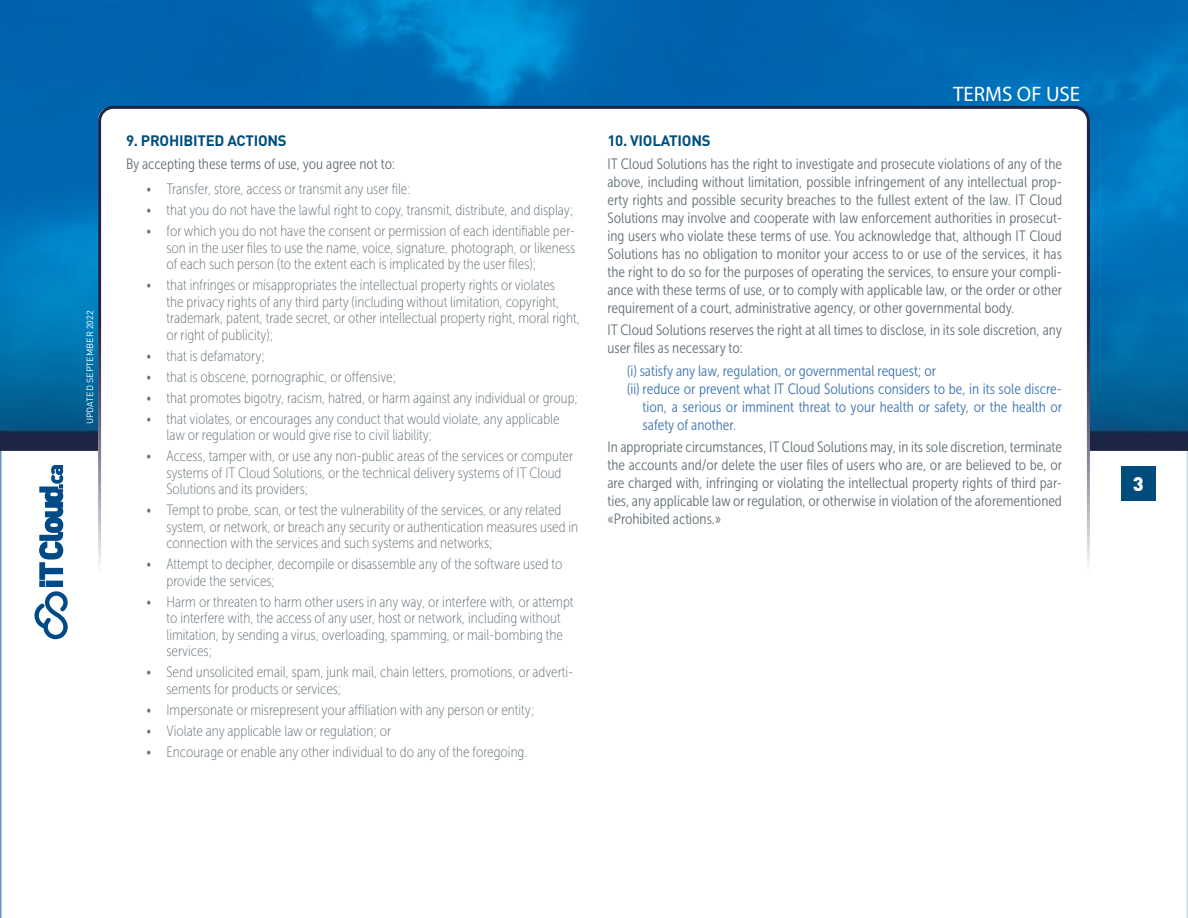
<style>
.page{position:relative;width:1188px;height:918px;background:#fff}
.page>*{position:absolute;margin:0;border:0;box-sizing:border-box;transform-origin:0 0}
.t1{font:21px "Myriad Pro";color:#fff}
.t2{font:900 19.5px "DIN Pro";color:#fff}
.t3{font:15px/16.5px "Museo Sans Cond 100";color:#66737a}
.texte_courant{font:15px/18px "Museo Sans Cond 300";color:#66737a;text-align:justify}
.texte_courant-2{font:15px/18px "Museo Sans Cond 300";color:#4378b3;text-align:justify}
.Titre1{font:700 15px "DIN Pro";letter-spacing:-.015em;color:#004d7d}
.t4{font:9px "DIN Pro";color:#fff}
</style>
<div class="page">
<img style="left:0;top:0;width:1188px;height:918px">
<div style="left:1121px;top:466px;width:34px;height:35px;background:#004d7d"></div>
<svg style="left:34px;top:465px;width:34px;height:174px"></svg>
<div style="left:98px;top:107px;width:990px;height:404px;background:#fff;border-radius:13px"></div>
<p class="t4" style="left:84px;top:424px;width:115px;rotate:-90deg">UPDATED SEPTEMBER 2022</p>
<p class="Titre1" style="left:126px;top:131px;width:162px">9. PROHIBITED ACTIONS</p>
<p class="texte_courant" style="left:126px;top:155px;width:270px">By accepting these terms of use, you agree not to:</p>
<p class="t3" style="left:146px;top:181px;width:265px">• Transfer, store, access or transmit any user file:</p>
<p class="t3" style="left:146px;top:202px;width:429px">• that you do not have the lawful right to copy, transmit, distribute, and display;</p>
<p class="t3" style="left:166px;top:223px;width:410px;text-align:justify;text-indent:-20px">• for which you do not have the consent or permission of each identifiable per&shy;son in the user files to use the name, voice, signature, photograph, or likeness of each such person (to the extent each is implicated by the user files);</p>
<p class="t3" style="left:166px;top:277px;width:415px;text-indent:-20px">• that infringes or misappropriates the intellectual property rights or violates<br>the privacy rights of any third party (including without limitation, copyright, trademark, patent, trade secret, or other intellectual property right, moral right, or right of publicity);</p>
<p class="t3" style="left:146px;top:348px;width:120px">• that is defamatory;</p>
<p class="t3" style="left:146px;top:369px;width:251px">• that is obscene, pornographic, or offensive;</p>
<p class="t3" style="left:146px;top:390px;width:433px">• that promotes bigotry, racism, hatred, or harm against any individual or group;</p>
<p class="t3" style="left:166px;top:411px;width:395px;text-indent:-20px">• that violates, or encourages any conduct that would violate, any applicable law or regulation or would give rise to civil liability;</p>
<p class="t3" style="left:166px;top:448px;width:408px;text-indent:-20px">• Access, tamper with, or use any non-public areas of the services or computer systems of IT Cloud Solutions, or the technical delivery systems of IT Cloud<br>Solutions and its providers;</p>
<p class="t3" style="left:166px;top:502px;width:413px;text-indent:-20px">• Tempt to probe, scan, or test the vulnerability of the services, or any related system, or network, or breach any security or authentication measures used in connection with the services and such systems and networks;</p>
<p class="t3" style="left:166px;top:556px;width:397px;text-indent:-20px">• Attempt to decipher, decompile or disassemble any of the software used to provide the services;</p>
<p class="t3" style="left:166px;top:594px;width:409px;text-indent:-20px">• Harm or threaten to harm other users in any way, or interfere with, or attempt to interfere with, the access of any user, host or network, including without limitation, by sending a virus, overloading, spamming, or mail-bombing the services;</p>
<p class="t3" style="left:166px;top:664px;width:408px;text-indent:-20px">• Send unsolicited email, spam, junk mail, chain letters, promotions, or adverti&shy;sements for products or services;</p>
<p class="t3" style="left:146px;top:702px;width:390px">• Impersonate or misrepresent your affiliation with any person or entity;</p>
<p class="t3" style="left:146px;top:723px;width:247px">• Violate any applicable law or regulation; or</p>
<p class="t3" style="left:146px;top:744px;width:382px">• Encourage or enable any other individual to do any of the foregoing.</p>
<h1 class="t1" style="left:953px;top:81px;width:129px">TERMS OF USE</h1>
<p class="Titre1" style="left:608px;top:131px;width:105px">10. VIOLATIONS</p>
<p class="texte_courant" style="left:608px;top:155px;width:456px">IT Cloud Solutions has the right to investigate and prosecute violations of any of the above, including without limitation, possible infringement of any intellectual prop&shy;erty rights and possible security breaches to the fullest extent of the law. IT Cloud Solutions may involve and cooperate with law enforcement authorities in prosecut&shy;ing users who violate these terms of use. You acknowledge that, although IT Cloud Solutions has no obligation to monitor your access to or use of the services, it has the right to do so for the purposes of operating the services, to ensure your compli&shy;ance with these terms of use, or to comply with applicable law, or the order or other requirement of a court, administrative agency, or other governmental body.</p>
<p class="texte_courant" style="left:608px;top:321px;width:456px">IT Cloud Solutions reserves the right at all times to disclose, in its sole discretion, any user files as necessary to:</p>
<p class="texte_courant-2" style="left:627px;top:362px;width:311px">(i) satisfy any law, regulation, or governmental request; or</p>
<p class="texte_courant-2" style="left:643px;top:380px;width:421px;text-indent:-16px">(ii) reduce or prevent what IT Cloud Solutions considers to be, in its sole discre&shy;tion, a serious or imminent threat to your health or safety, or the health or safety of another.</p>
<p class="texte_courant" style="left:608px;top:438px;width:456px">In appropriate circumstances, IT Cloud Solutions may, in its sole discretion, terminate the accounts and/or delete the user files of users who are, or are believed to be, or are charged with, infringing or violating the intellectual property rights of third par&shy;ties, any applicable law or regulation, or otherwise in violation of the aforementioned «Prohibited actions.»</p>
<h2 class="t2" style="left:1133px;top:471px;width:12px">3</h2>
</div>
